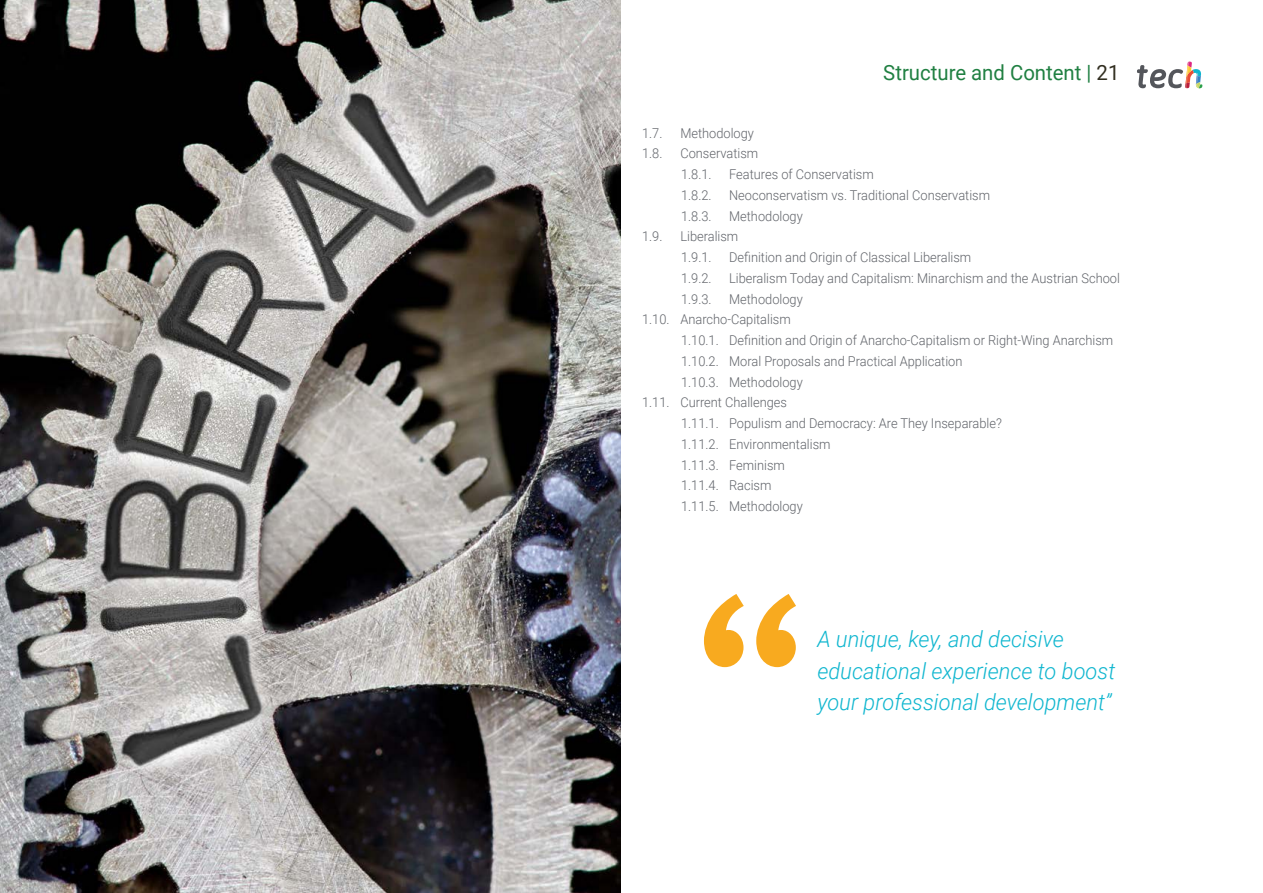
<style>
.page{position:relative;width:1263px;height:893px;background:#fff}
.page>*{position:absolute;margin:0;border:0;box-sizing:border-box;transform-origin:0 0}
.t1{font:italic 300 22.5px/31.5px "Roboto";color:#0fb6cf}
.t2{font:21px "Roboto";color:#208042}
.t3{font:300 13.5px/20.7px "Roboto";color:#61646a;scale:.95 1}
.s1{color:#312e20}
</style>
<div class="page">
<img style="left:0;top:0;width:621px;height:893px">
<svg style="left:704px;top:594px;width:92px;height:73px"></svg>
<svg style="left:1137px;top:62px;width:65px;height:27px"></svg>
<h2 class="t2" style="left:883px;top:57px;width:238px">Structure and Content | <span class="s1">21</span></h2>
<p class="t3" style="left:642px;top:122px;width:23px">1.7.</p>
<p class="t3" style="left:680px;top:122px;width:79px">Methodology</p>
<p class="t3" style="left:642px;top:143px;width:23px">1.8.</p>
<p class="t3" style="left:680px;top:143px;width:83px">Conservatism<br>1.8.1.</p>
<p class="t3" style="left:729px;top:164px;width:154px">Features of Conservatism</p>
<p class="t3" style="left:681px;top:184px;width:34px">1.8.2.</p>
<p class="t3" style="left:729px;top:184px;width:276px">Neoconservatism vs. Traditional Conservatism</p>
<p class="t3" style="left:681px;top:205px;width:34px">1.8.3.</p>
<p class="t3" style="left:729px;top:205px;width:79px">Methodology</p>
<p class="t3" style="left:642px;top:226px;width:23px">1.9.</p>
<p class="t3" style="left:680px;top:226px;width:62px">Liberalism<br>1.9.1.</p>
<p class="t3" style="left:729px;top:247px;width:256px">Definition and Origin of Classical Liberalism</p>
<p class="t3" style="left:681px;top:267px;width:34px">1.9.2.</p>
<p class="t3" style="left:729px;top:267px;width:413px">Liberalism Today and Capitalism: Minarchism and the Austrian School</p>
<p class="t3" style="left:681px;top:288px;width:34px">1.9.3.</p>
<p class="t3" style="left:729px;top:288px;width:79px">Methodology</p>
<p class="t3" style="left:642px;top:309px;width:158px">1.10. Anarcho-Capitalism</p>
<p class="t3" style="left:681px;top:330px;width:456px">1.10.1. Definition and Origin of Anarcho-Capitalism or Right-Wing Anarchism</p>
<p class="t3" style="left:681px;top:350px;width:298px">1.10.2. Moral Proposals and Practical Application</p>
<p class="t3" style="left:681px;top:371px;width:130px">1.10.3. Methodology</p>
<p class="t3" style="left:642px;top:392px;width:154px">1.11. Current Challenges</p>
<p class="t3" style="left:681px;top:413px;width:339px">1.11.1. Populism and Democracy: Are They Inseparable?</p>
<p class="t3" style="left:681px;top:433px;width:159px">1.11.2. Environmentalism</p>
<p class="t3" style="left:681px;top:454px;width:111px">1.11.3. Feminism</p>
<p class="t3" style="left:681px;top:475px;width:97px">1.11.4. Racism</p>
<p class="t3" style="left:681px;top:496px;width:130px">1.11.5. Methodology</p>
<h1 class="t1" style="left:817px;top:623px;width:299px">A unique, key, and decisive educational experience to boost your professional development”</h1>
</div>
